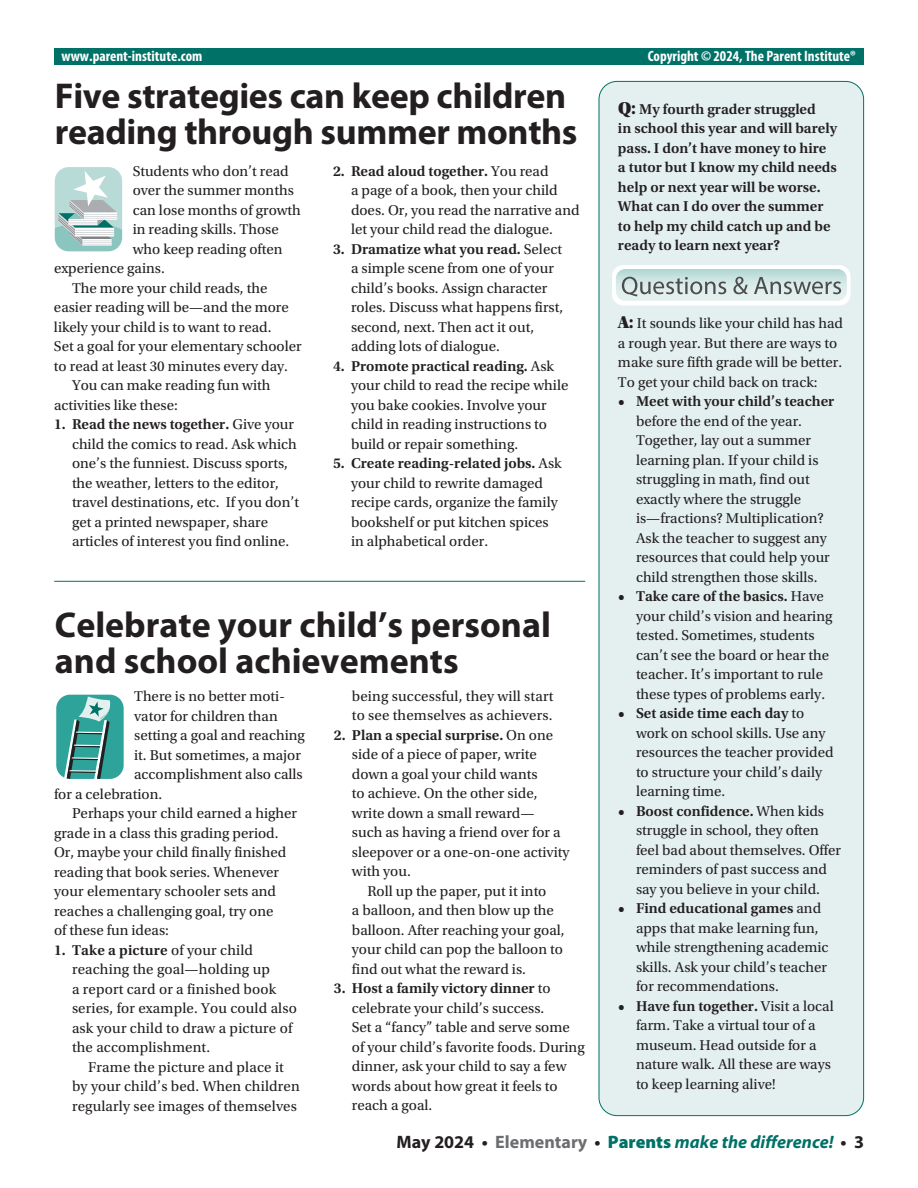
<style>
.page{position:relative;width:918px;height:1188px;background:#fff}
.page>*{position:absolute;margin:0;border:0;box-sizing:border-box;transform-origin:0 0}
.t1{font:700 36px/36px "Myriad Pro";letter-spacing:-.01em;color:#231f20}
.t2{font:italic 700 18px "Myriad Pro";color:#007167}
.t3{font:15px/19.5px "Utopia Std";color:#231f20}
.t4{font:600 15px/19.5px "Utopia Std";color:#231f20}
.t5{font:700 condensed 15px "Myriad Pro";color:#fff}
.s1{font-weight:600}
.s2{font-weight:400}
.s3{font-family:"Utopia Std Black Headline";font-weight:400;font-size:18px}
.s4{font-family:"Utopia Std Black Headline";font-size:18px}
.s5{font-style:normal;color:#231f20}
.s6{font-style:normal;color:#6c6d70}
.s7{font-weight:900;font-style:normal}
</style>
<div class="page">
<div style="left:599px;top:81px;width:265px;height:1035px;background:#e4f0ef;border-radius:18px"></div>
<hr style="left:54px;top:581px;width:531px;height:1px;background:#007167">
<svg style="left:56px;top:694px;width:68px;height:85px;background:#50a7a1"></svg>
<svg style="left:612px;top:265px;width:238px;height:40px"></svg>
<div style="left:54px;top:49px;width:810px;height:16px;background:#007167"></div>
<svg style="left:54px;top:167px;width:69px;height:85px"></svg>
<p class="t5" style="left:62px;top:46px;width:142px">www.parent-institute.com</p>
<p class="t5" style="left:648px;top:46px;width:210px">Copyright © 2024, The Parent Institute®</p>
<h1 class="t1" style="left:55px;top:77px;width:524px">Five strategies can keep children reading through summer months</h1>
<p class="t3" style="left:133px;top:162px;width:158px">Students who don’t read</p>
<p class="t3" style="left:133px;top:181px;width:163px">over the summer months</p>
<p class="t3" style="left:133px;top:201px;width:170px">can lose months of growth</p>
<p class="t3" style="left:133px;top:220px;width:148px">in reading skills. Those</p>
<p class="t3" style="left:133px;top:240px;width:151px">who keep reading often</p>
<p class="t3" style="left:54px;top:259px;width:112px">experience gains.</p>
<p class="t3" style="left:72px;top:279px;width:197px">The more your child reads, the</p>
<p class="t3" style="left:54px;top:298px;width:236px">easier reading will be—and the more</p>
<p class="t3" style="left:54px;top:318px;width:219px">likely your child is to want to read.</p>
<p class="t3" style="left:54px;top:337px;width:249px">Set a goal for your elementary schooler</p>
<p class="t3" style="left:54px;top:357px;width:235px">to read at least 30 minutes every day.</p>
<p class="t3" style="left:72px;top:376px;width:200px">You can make reading fun with</p>
<p class="t3" style="left:54px;top:396px;width:125px">activities like these:</p>
<p class="t3" style="left:72px;top:415px;width:229px;text-indent:-18px"><span class="s1">1. Read the news together.</span> Give your child the comics to read. Ask which one’s the funniest. Discuss sports, the weather, letters to the editor, travel destinations, etc. If you don’t get a printed newspaper, share articles of interest you find online.</p>
<p class="t3" style="left:351px;top:162px;width:230px;text-indent:-18px"><span class="s1">2. Read aloud together.</span> You read<br>a page of a book, then your child does. Or, you read the narrative and let your child read the dialogue.</p>
<p class="t3" style="left:351px;top:240px;width:214px;text-indent:-18px"><span class="s1">3. Dramatize what you read.</span> Select a simple scene from one of your child’s books. Assign character roles. Discuss what happens first, second, next. Then act it out, adding lots of dialogue.</p>
<p class="t3" style="left:351px;top:357px;width:219px;text-indent:-18px"><span class="s1">4. Promote practical reading.</span> Ask your child to read the recipe while you bake cookies. Involve your child in reading instructions to build or repair something.</p>
<p class="t3" style="left:351px;top:454px;width:212px;text-indent:-18px"><span class="s1">5. Create reading-related jobs.</span> Ask your child to rewrite damaged recipe cards, organize the family bookshelf or put kitchen spices in alphabetical order.</p>
<h1 class="t1" style="left:55px;top:606px;width:498px">Celebrate your child’s personal and school achievements</h1>
<p class="t3" style="left:134px;top:687px;width:152px">There is no better moti-</p>
<p class="t3" style="left:134px;top:706px;width:145px">vator for children than</p>
<p class="t3" style="left:134px;top:726px;width:172px">setting a goal and reaching</p>
<p class="t3" style="left:134px;top:745px;width:168px">it. But sometimes, a major</p>
<p class="t3" style="left:134px;top:765px;width:170px">accomplishment also calls</p>
<p class="t3" style="left:54px;top:784px;width:110px">for a celebration.</p>
<p class="t3" style="left:72px;top:804px;width:227px">Perhaps your child earned a higher</p>
<p class="t3" style="left:54px;top:823px;width:226px">grade in a class this grading period.</p>
<p class="t3" style="left:54px;top:843px;width:234px">Or, maybe your child finally finished</p>
<p class="t3" style="left:54px;top:862px;width:227px">reading that book series. Whenever</p>
<p class="t3" style="left:54px;top:882px;width:224px">your elementary schooler sets and</p>
<p class="t3" style="left:54px;top:901px;width:221px">reaches a challenging goal, try one</p>
<p class="t3" style="left:54px;top:921px;width:116px">of these fun ideas:</p>
<p class="t3" style="left:72px;top:940px;width:226px;text-indent:-18px"><span class="s1">1. Take a picture</span> of your child reaching the goal—holding up<br>a report card or a finished book series, for example. You could also ask your child to draw a picture of the accomplishment.</p>
<p class="t3" style="left:72px;top:1057px;width:229px;text-align:center">Frame the picture and place it<br>by your child’s bed. When children regularly see images of themselves</p>
<p class="t3" style="left:352px;top:686px;width:203px">being successful, they will start to see themselves as achievers.</p>
<p class="t4" style="left:334px;top:725px;width:221px">2. Plan a special surprise. <span class="s2">On one</span></p>
<p class="t3" style="left:352px;top:745px;width:187px">side of a piece of paper, write</p>
<p class="t3" style="left:352px;top:764px;width:187px">down a goal your child wants</p>
<p class="t3" style="left:352px;top:784px;width:187px">to achieve. On the other side,</p>
<p class="t3" style="left:352px;top:803px;width:184px">write down a small reward—</p>
<p class="t3" style="left:352px;top:823px;width:210px">such as having a friend over for a</p>
<p class="t3" style="left:352px;top:842px;width:219px">sleepover or a one-on-one activity</p>
<p class="t3" style="left:352px;top:862px;width:60px">with you.</p>
<p class="t3" style="left:367px;top:881px;width:181px">Roll up the paper, put it into</p>
<p class="t3" style="left:352px;top:901px;width:204px">a balloon, and then blow up the</p>
<p class="t3" style="left:352px;top:920px;width:214px">balloon. After reaching your goal,</p>
<p class="t3" style="left:352px;top:940px;width:213px">your child can pop the balloon to</p>
<p class="t3" style="left:352px;top:959px;width:176px">find out what the reward is.</p>
<p class="t3" style="left:352px;top:979px;width:234px;text-indent:-18px"><span class="s1">3. Host a family victory dinner</span> to celebrate your child’s success.<br>Set a “fancy” table and serve some of your child’s favorite foods. During dinner, ask your child to say a few words about how great it feels to reach a goal.</p>
<p class="t4" style="left:618px;top:99px;width:221px"><span class="s3">Q:</span> My fourth grader struggled<br>in school this year and will barely pass. I don’t have money to hire a tutor but I know my child needs help or next year will be worse.<br>What can I do over the summer to help my child catch up and be ready to learn next year?</p>
<p class="t3" style="left:618px;top:314px;width:227px"><span class="s4">A:</span> It sounds like your child has had a rough year. But there are ways to make sure fifth grade will be better.<br>To get your child back on track:</p>
<p class="t4" style="left:618px;top:392px;width:218px">• Meet with your child’s teacher</p>
<p class="t3" style="left:636px;top:412px;width:195px">before the end of the year.<br>Together, lay out a summer learning plan. If your child is struggling in math, find out exactly where the struggle is—fractions? Multiplication?<br>Ask the teacher to suggest any resources that could help your child strengthen those skills.</p>
<p class="t3" style="left:636px;top:587px;width:198px;text-indent:-18px"><span class="s1">• Take care of the basics.</span> Have your child’s vision and hearing tested. Sometimes, students can’t see the board or hear the teacher. It’s important to rule these types of problems early.</p>
<p class="t3" style="left:636px;top:704px;width:199px;text-indent:-18px"><span class="s1">• Set aside time each day</span> to work on school skills. Use any resources the teacher provided to structure your child’s daily learning time.</p>
<p class="t3" style="left:636px;top:802px;width:207px;text-indent:-18px"><span class="s1">• Boost confidence.</span> When kids struggle in school, they often feel bad about themselves. Offer reminders of past success and say you believe in your child.</p>
<p class="t3" style="left:636px;top:899px;width:194px;text-indent:-18px"><span class="s1">• Find educational games</span> and apps that make learning fun, while strengthening academic skills. Ask your child’s teacher for recommendations.</p>
<p class="t3" style="left:636px;top:997px;width:199px;text-indent:-18px"><span class="s1">• Have fun together.</span> Visit a local farm. Take a virtual tour of a museum. Head outside for a nature walk. All these are ways to keep learning alive!</p>
<p class="t2" style="left:397px;top:1130px;width:469px"><span class="s5">May 2024 •</span> <span class="s6">Elementary</span> <span class="s5">•</span> <span class="s7">Parents</span> make the difference! <span class="s5">• 3</span></p>
</div>
